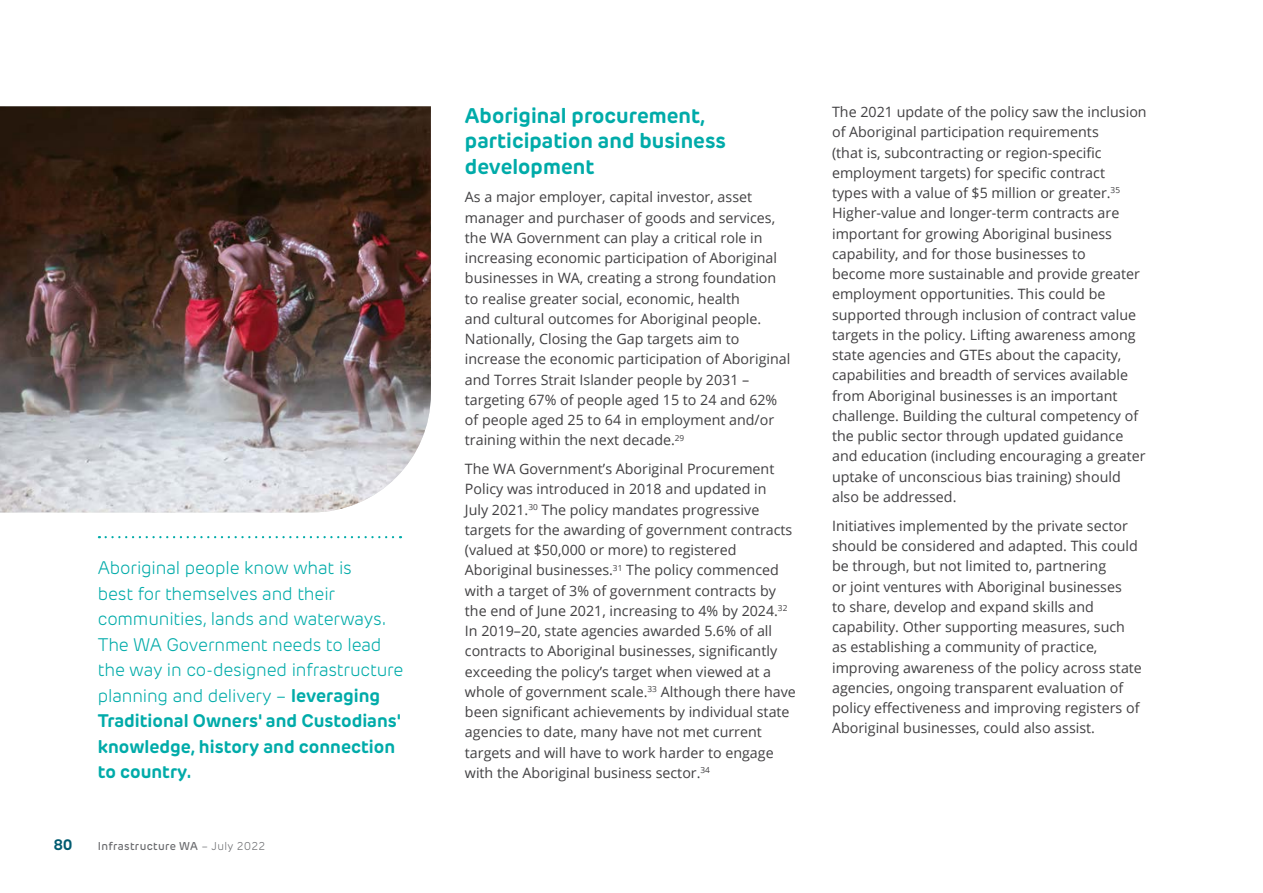
<style>
.page{position:relative;width:1263px;height:893px;background:#fff}
.page>*{position:absolute;margin:0;border:0;box-sizing:border-box;transform-origin:0 0}
.t1{font:700 21px/25.5px "New Rubrik Edge";color:#00aba9}
.t2{font:300 18px/25.5px "New Rubrik Edge";letter-spacing:-.01em;color:#00aba9}
.t3{font:700 15px "New Rubrik Edge";color:#005b70}
.t4{font:14.25px/20.2px "Open Sans";color:#414042}
.t5{font:500 11.25px "New Rubrik Edge";letter-spacing:.03em;color:#696a6d}
.s1{font-weight:700}
.s2{font-weight:300}
</style>
<div class="page">
<svg style="left:106px;top:536px;width:295px;height:2px"></svg>
<img style="left:0;top:106px;width:431px;height:406px">
<p class="t2" style="left:98px;top:555px;width:307px">Aboriginal people know what is<br>best for themselves and their communities, lands and waterways.<br>The WA Government needs to lead the way in co‑designed infrastructure planning and delivery – <span class="s1">leveraging<br>Traditional Owners' and Custodians' knowledge, history and connection to country.</span></p>
<p class="t3" style="left:54px;top:836px;width:20px">80</p>
<p class="t5" style="left:98px;top:840px;width:169px">Infrastructure WA <span class="s2">– July 2022</span></p>
<h1 class="t1" style="left:465px;top:102px;width:263px">Aboriginal procurement, participation and business development</h1>
<p class="t4" style="left:465px;top:187px;width:327px">As a major employer, capital investor, asset manager and purchaser of goods and services, the WA Government can play a critical role in increasing economic participation of Aboriginal businesses in WA, creating a strong foundation to realise greater social, economic, health<br>and cultural outcomes for Aboriginal people.<br>Nationally, Closing the Gap targets aim to increase the economic participation of Aboriginal and Torres Strait Islander people by 2031 – targeting 67% of people aged 15 to 24 and 62% of people aged 25 to 64 in employment and/or training within the next decade.<sup>29</sup></p>
<p class="t4" style="left:465px;top:458px;width:332px">The WA Government’s Aboriginal Procurement Policy was introduced in 2018 and updated in<br>July 2021.<sup>30</sup> The policy mandates progressive targets for the awarding of government contracts (valued at $50,000 or more) to registered Aboriginal businesses.<sup>31</sup> The policy commenced with a target of 3% of government contracts by the end of June 2021, increasing to 4% by 2024.<sup>32<br></sup>In 2019–20, state agencies awarded 5.6% of all contracts to Aboriginal businesses, significantly exceeding the policy’s target when viewed at a whole of government scale.<sup>33</sup> Although there have been significant achievements by individual state agencies to date, many have not met current targets and will have to work harder to engage with the Aboriginal business sector.<sup>34</sup></p>
<p class="t4" style="left:832px;top:102px;width:316px">The 2021 update of the policy saw the inclusion of Aboriginal participation requirements<br>(that is, subcontracting or region-specific employment targets) for specific contract<br>types with a value of $5 million or greater.<sup>35<br></sup>Higher‑value and longer-term contracts are important for growing Aboriginal business capability, and for those businesses to<br>become more sustainable and provide greater employment opportunities. This could be supported through inclusion of contract value targets in the policy. Lifting awareness among state agencies and GTEs about the capacity, capabilities and breadth of services available from Aboriginal businesses is an important challenge. Building the cultural competency of the public sector through updated guidance and education (including encouraging a greater uptake of unconscious bias training) should also be addressed.</p>
<p class="t4" style="left:832px;top:515px;width:311px">Initiatives implemented by the private sector should be considered and adapted. This could be through, but not limited to, partnering<br>or joint ventures with Aboriginal businesses<br>to share, develop and expand skills and capability. Other supporting measures, such as establishing a community of practice, improving awareness of the policy across state agencies, ongoing transparent evaluation of policy effectiveness and improving registers of Aboriginal businesses, could also assist.</p>
</div>
